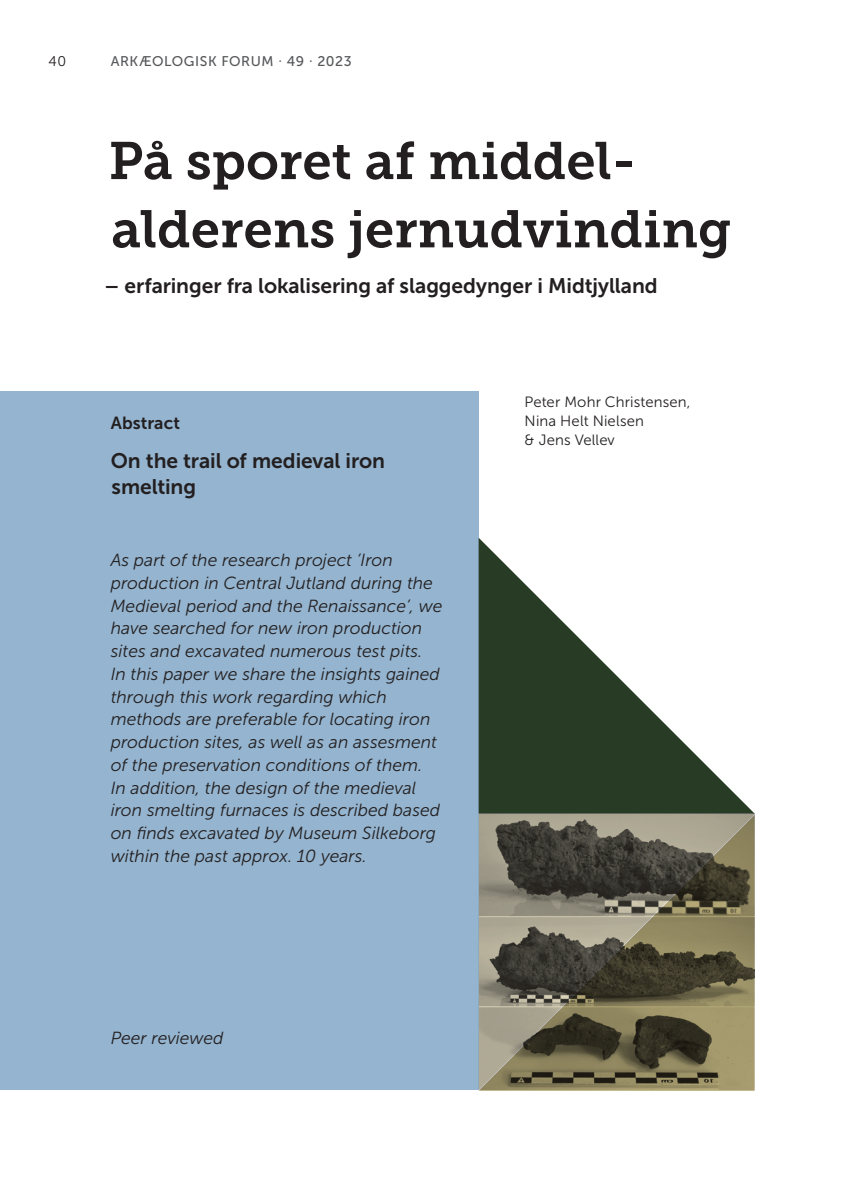
<style>
.page{position:relative;width:844px;height:1191px;background:#fff}
.page>*{position:absolute;margin:0;border:0;box-sizing:border-box;transform-origin:0 0}
.H1_30{font:52.5px/68.2px "Museo Slab 700";color:#231f20}
.H2_12{font:21px/25.2px "Museo Sans 700";letter-spacing:-.005em;color:#231f20}
.t1{font:italic 17.5px/22.8px "Museo Sans 300";color:#231f20}
.Brød_700{font:17.5px "Museo Sans 700";letter-spacing:.005em;color:#231f20}
.Fodnoter_billedtekster{font:14.88px/19.2px "Museo Sans 300";letter-spacing:.01em;color:#231f20}
.t2{font:14px "Museo Sans 500";letter-spacing:.04em;color:#57585a}
.t3{font:14px "Museo Sans 300";color:#231f20}
</style>
<div class="page">
<div style="left:0;top:391px;width:478px;height:699px;background:#94b4cf"></div>
<svg style="left:478px;top:538px;width:276px;height:275px"></svg>
<svg style="left:478px;top:814px;width:276px;height:275px;background:#6e6a56"></svg>
<p class="t3" style="left:48px;top:54px;width:19px">40</p>
<p class="t2" style="left:111px;top:53px;width:242px">ARKÆOLOGISK FORUM · 49 · 2023</p>
<p class="H1_30" style="left:109px;top:127px;width:624px">På sporet af middel&shy;alderens jernudvinding</p>
<h3 class="H2_12" style="left:104px;top:273px;width:554px">– erfaringer fra lokalisering af slaggedynger i Midtjylland</h3>
<p class="Brød_700" style="left:111px;top:413px;width:71px">Abstract</p>
<p class="H2_12" style="left:111px;top:448px;width:276px">On the trail of medieval iron smelting</p>
<p class="t1" style="left:111px;top:549px;width:333px">As part of the research project ’Iron production in Central Jutland during the Medieval period and the Renaissance’, we have searched for new iron production sites and excavated numerous test pits.<br>In this paper we share the insights gained through this work regarding which methods are preferable for locating iron production sites, as well as an assesment of the preservation conditions of them.<br>In addition, the design of the medieval iron smelting furnaces is described based on finds excavated by Museum Silkeborg within the past approx. 10 years.</p>
<p class="t1" style="left:111px;top:1026px;width:114px">Peer reviewed</p>
<p class="Fodnoter_billedtekster" style="left:524px;top:392px;width:167px">Peter Mohr Christensen,<br>Nina Helt Nielsen<br>&amp; Jens Vellev</p>
</div>
